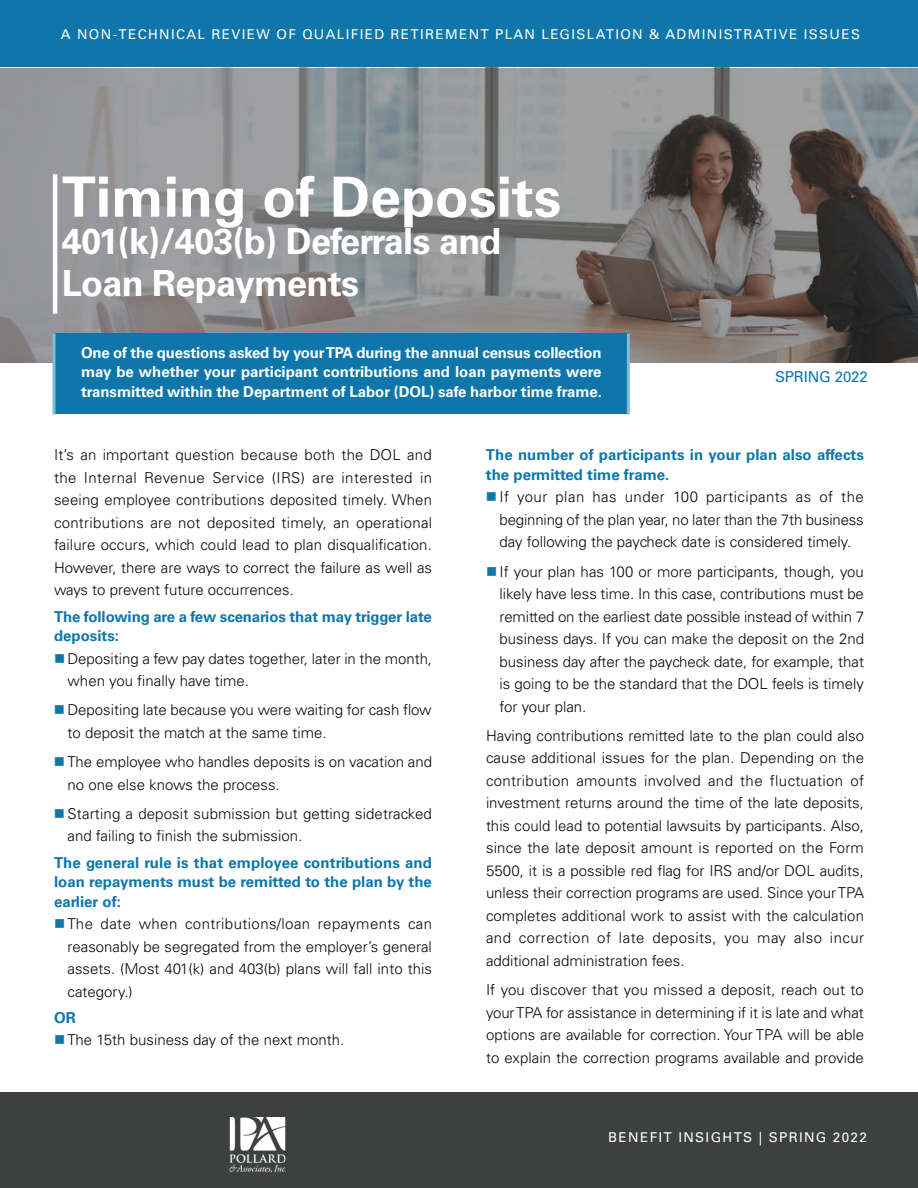
<style>
.page{position:relative;width:918px;height:1188px;background:#fff}
.page>*{position:absolute;margin:0;border:0;box-sizing:border-box;transform-origin:0 0}
.t1{font:700 55.5px "Univers LT Std 45";color:#fff}
.t2{font:700 36px/42px "Univers LT Std 45";letter-spacing:-.02em;color:#fff}
.t3{font:300 15px/22.5px "Univers LT Std";color:#090808;text-align:justify}
.t4{font:700 15px/19.5px "Univers LT Std 45";color:#0e76aa}
.t5{font:700 15px/19.5px "Univers LT Std 45";letter-spacing:-.005em;color:#fff;text-align:justify}
.t6{font:15px "Univers LT Std";letter-spacing:-.01em;color:#0e76aa}
.t7{font:13.5px "Univers LT Std";letter-spacing:.1em;color:#fff}
</style>
<div class="page">
<div style="left:0;top:1092px;width:918px;height:96px;background:#3e3f3f"></div>
<img style="left:229px;top:1117px;width:57px;height:56px">
<div style="left:0;top:0;width:918px;height:68px;background:#0e76aa"></div>
<svg style="left:0;top:68px;width:918px;height:294px;background:#848384"></svg>
<hr style="left:53px;top:176px;width:4px;height:135px;background:#fff">
<div style="left:54px;top:333px;width:574px;height:81px;background:#0e76aa"></div>
<hr style="left:53px;top:333px;width:3px;height:81px;background:#86bad4">
<hr style="left:627px;top:333px;width:3px;height:81px;background:#86bad4">
<p class="t7" style="left:61px;top:26px;width:801px">A NON-TECHNICAL REVIEW OF QUALIFIED RETIREMENT PLAN LEGISLATION &amp; ADMINISTRATIVE ISSUES</p>
<h1 class="t1" style="left:62px;top:175px;width:501px">Timing of Deposits</h1>
<h2 class="t2" style="left:62px;top:223px;width:441px">401(k)/403(b) Deferrals and<br>Loan Repayments</h2>
<p class="t5" style="left:81px;top:344px;width:523px">One of the questions asked by your TPA during the annual census collection may be whether your participant contributions and loan payments were transmitted within the Department of Labor (DOL) safe harbor time frame.</p>
<p class="t6" style="left:775px;top:371px;width:94px">SPRING 2022</p>
<p class="t3" style="left:54px;top:445px;width:380px">It’s an important question because both the DOL and the Internal Revenue Service (IRS) are interested in seeing employee contributions deposited timely. When contributions are not deposited timely, an operational failure occurs, which could lead to plan disqualification.<br>However, there are ways to correct the failure as well as ways to prevent future occurrences.</p>
<p class="t4" style="left:54px;top:608px;width:379px">The following are a few scenarios that may trigger late deposits:</p>
<p class="t3" style="left:68px;top:648px;width:366px">Depositing a few pay dates together, later in the month, when you finally have time.</p>
<p class="t3" style="left:68px;top:699px;width:366px">Depositing late because you were waiting for cash flow to deposit the match at the same time.</p>
<p class="t3" style="left:68px;top:752px;width:366px">The employee who handles deposits is on vacation and no one else knows the process.</p>
<p class="t3" style="left:68px;top:804px;width:366px">Starting a deposit submission but getting sidetracked and failing to finish the submission.</p>
<p class="t4" style="left:54px;top:854px;width:380px;text-align:justify">The general rule is that employee contributions and loan repayments must be remitted to the plan by the earlier of:</p>
<p class="t3" style="left:68px;top:914px;width:366px">The date when contributions/loan repayments can reasonably be segregated from the employer’s general assets. (Most 401(k) and 403(b) plans will fall into this category.)</p>
<p class="t4" style="left:54px;top:1009px;width:23px">OR</p>
<p class="t3" style="left:68px;top:1030px;width:278px">The 15th business day of the next month.</p>
<p class="t4" style="left:486px;top:446px;width:380px">The number of participants in your plan also affects the permitted time frame.</p>
<p class="t3" style="left:500px;top:487px;width:366px">If your plan has under 100 participants as of the beginning of the plan year, no later than the 7th business day following the paycheck date is considered timely.</p>
<p class="t3" style="left:500px;top:561px;width:366px">If your plan has 100 or more participants, though, you likely have less time. In this case, contributions must be remitted on the earliest date possible instead of within 7 business days. If you can make the deposit on the 2nd business day after the paycheck date, for example, that is going to be the standard that the DOL feels is timely for your plan.</p>
<p class="t3" style="left:486px;top:726px;width:380px">Having contributions remitted late to the plan could also cause additional issues for the plan. Depending on the contribution amounts involved and the fluctuation of investment returns around the time of the late deposits, this could lead to potential lawsuits by participants. Also, since the late deposit amount is reported on the Form 5500, it is a possible red flag for IRS and/or DOL audits, unless their correction programs are used. Since your TPA completes additional work to assist with the calculation and correction of late deposits, you may also incur additional administration fees.</p>
<p class="t3" style="left:486px;top:980px;width:380px">If you discover that you missed a deposit, reach out to your TPA for assistance in determining if it is late and what options are available for correction. Your TPA will be able to explain the correction programs available and provide</p>
<p class="t7" style="left:608px;top:1131px;width:260px">BENEFIT INSIGHTS | SPRING 2022</p>
</div>
